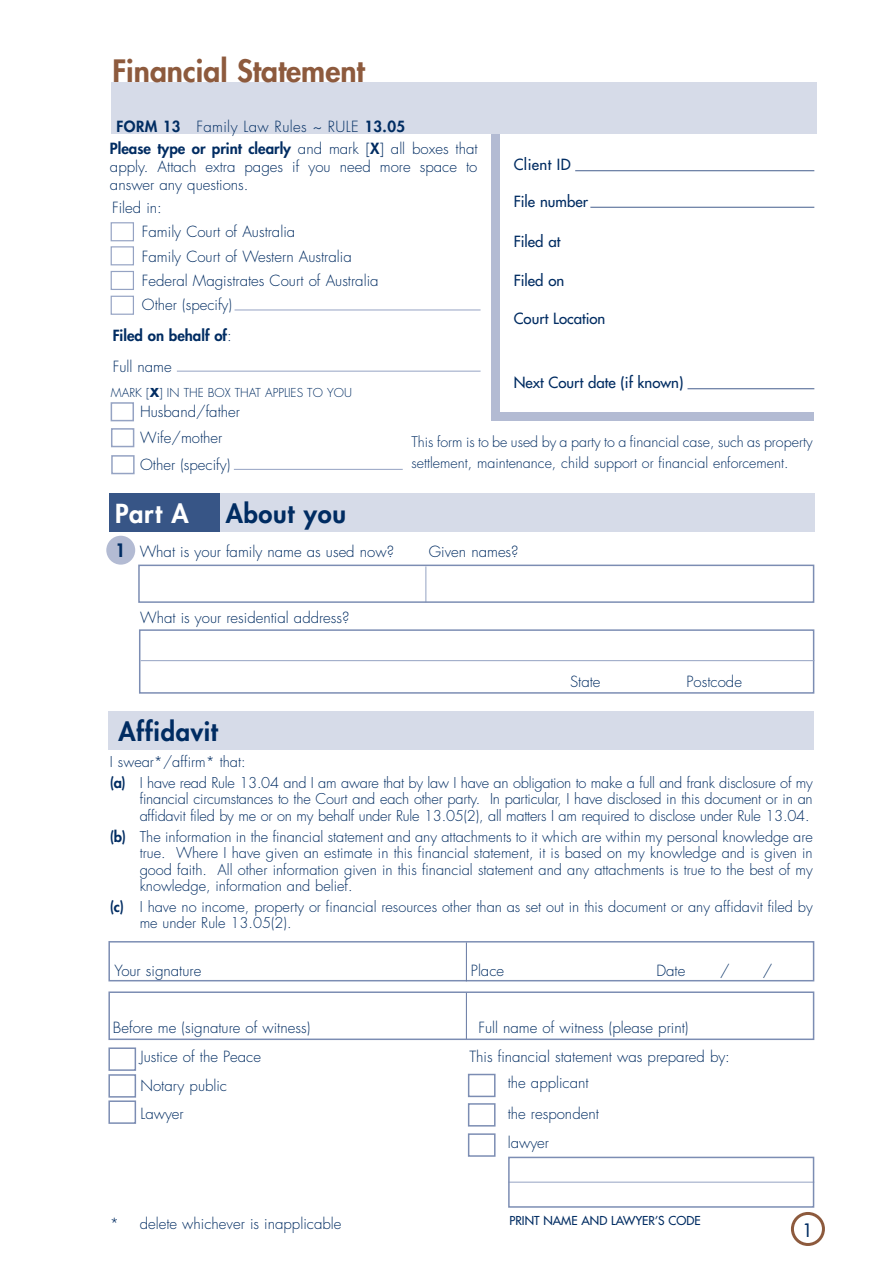
<style>
.page{position:relative;width:893px;height:1263px;background:#fff}
.page>*{position:absolute;margin:0;border:0;box-sizing:border-box;transform-origin:0 0}
.t1{font:800 30px "Futura";color:#8d5a3d}
.t2{font:800 25.5px "Futura";letter-spacing:.025em;color:#002c62}
.t3{font:800 25.5px "Futura";color:#fff}
.t4{font:18px "Futura";color:#002c62}
.t5{font:300 15px/24.5px "Futura";color:#002c62}
.t6{font:15px "Futura";color:#002c62}
.t7{font:300 15px "Futura";letter-spacing:.025em;color:#002c62}
.t8{font:800 15px/30.8px "Futura";color:#002c62}
.t9{font:15px "Futura";letter-spacing:.025em;color:#002c62}
.t10{font:300 14.55px/16.5px "Futura";letter-spacing:-.015em;color:#002c62}
.t11{font:300 14.25px/21px "Futura";color:#002c62}
.t12{font:300 12px "Futura";color:#002c62}
.t13{font:12px "Futura";color:#002c62}
.s1{font-weight:800}
.s2{font-weight:300}
.s3{font-weight:700}
.s4{font-weight:800;font-size:18px}
</style>
<div class="page">
<div style="left:791px;top:1212px;width:34px;height:34px;border:3px solid #8d5a3d;border-radius:50%"></div>
<div style="left:491px;top:115px;width:9px;height:305px;background:#b3bbd3"></div>
<hr style="left:575px;top:170px;width:239px;height:1px;background:#4e6693">
<div style="left:491px;top:412px;width:323px;height:8px;background:#b3bbd3"></div>
<hr style="left:590px;top:207px;width:224px;height:1px;background:#4e6693">
<hr style="left:687px;top:388px;width:127px;height:1px;background:#4e6693">
<div style="left:111px;top:82px;width:706px;height:51px;background:#d6dbe8"></div>
<div style="left:216px;top:493px;width:598px;height:38px;background:#d6dbe8"></div>
<div style="left:109px;top:493px;width:111px;height:38px;background:#375586"></div>
<div style="left:111px;top:222px;width:23px;height:19px;border:1px solid #95a3c3"></div>
<div style="left:111px;top:246px;width:23px;height:19px;border:1px solid #95a3c3"></div>
<div style="left:111px;top:271px;width:23px;height:19px;border:1px solid #95a3c3"></div>
<div style="left:111px;top:296px;width:23px;height:19px;border:1px solid #95a3c3"></div>
<hr style="left:235px;top:310px;width:246px;height:1px;background:#95a3c3">
<hr style="left:425px;top:566px;width:1px;height:36px;background:#95a3c3">
<div style="left:106px;top:536px;width:29px;height:29px;background:#b3bbd3;border-radius:50%"></div>
<div style="left:138px;top:565px;width:676px;height:38px;border:2px solid #7c8db3"></div>
<div style="left:108px;top:712px;width:706px;height:38px;background:#d6dbe8"></div>
<div style="left:108px;top:941px;width:706px;height:40px;border:2px solid #7c8db3"></div>
<hr style="left:466px;top:992px;width:1px;height:47px;background:#6578a2">
<div style="left:468px;top:1074px;width:28px;height:23px;border:2px solid #7c8db3"></div>
<div style="left:468px;top:1133px;width:28px;height:24px;border:2px solid #7c8db3"></div>
<div style="left:468px;top:1103px;width:28px;height:23px;border:2px solid #7c8db3"></div>
<div style="left:108px;top:991px;width:706px;height:49px;border:2px solid #7c8db3"></div>
<div style="left:108px;top:1047px;width:28px;height:24px;border:2px solid #7c8db3"></div>
<div style="left:108px;top:1074px;width:28px;height:23px;border:2px solid #7c8db3"></div>
<div style="left:108px;top:1100px;width:28px;height:24px;border:2px solid #7c8db3"></div>
<hr style="left:508px;top:1182px;width:306px;height:1px;background:#95a3c3">
<div style="left:508px;top:1157px;width:306px;height:51px;border:2px solid #7c8db3"></div>
<div style="left:111px;top:455px;width:24px;height:19px;border:2px solid #95a3c3"></div>
<hr style="left:177px;top:371px;width:304px;height:1px;background:#95a3c3">
<div style="left:111px;top:402px;width:23px;height:19px;border:2px solid #95a3c3"></div>
<div style="left:111px;top:428px;width:23px;height:19px;border:2px solid #95a3c3"></div>
<hr style="left:466px;top:942px;width:1px;height:39px;background:#6578a2">
<div style="left:139px;top:629px;width:675px;height:65px;border:2px solid #7c8db3"></div>
<hr style="left:141px;top:660px;width:673px;height:1px;background:#95a3c3">
<hr style="left:234px;top:469px;width:169px;height:1px;background:#95a3c3">
<h1 class="t1" style="left:112px;top:51px;width:254px">Financial Statement</h1>
<p class="t7" style="left:117px;top:117px;width:290px"><span class="s1">FORM 13</span> Family Law Rules ~ RULE <span class="s1">13.05</span></p>
<p class="t5" style="left:110px;top:139px;width:369px;line-height:18px;text-align:justify"><span class="s1">Please type or print clearly</span> and mark [<span class="s1">X</span>] all boxes that apply. Attach extra pages if you need more space to answer any questions.</p>
<p class="t5" style="left:142px;top:195px;width:238px;text-indent:-30px">Filed in:<br>Family Court of Australia<br>Family Court of Western Australia<br>Federal Magistrates Court of Australia<br>Other (specify)</p>
<p class="t9" style="left:514px;top:155px;width:59px">Client ID</p>
<p class="t6" style="left:514px;top:191px;width:76px">File number</p>
<p class="t6" style="left:514px;top:232px;width:48px">Filed at</p>
<p class="t6" style="left:514px;top:270px;width:52px">Filed on</p>
<p class="t6" style="left:514px;top:308px;width:93px">Court Location</p>
<p class="t8" style="left:113px;top:320px;width:121px">Filed on behalf of<span class="s2">:<br>Full name</span></p>
<p class="t12" style="left:111px;top:384px;width:242px">MARK [<span class="s3">X</span>] IN THE BOX THAT APPLIES TO YOU</p>
<p class="t5" style="left:140px;top:398px;width:101px;line-height:26.5px">Husband/father<br>Wife/mother<br>Other (specify)</p>
<h2 class="t3" style="left:115px;top:496px;width:75px">Part A</h2>
<h2 class="t2" style="left:226px;top:496px;width:122px">About you</h2>
<p class="t6" style="left:514px;top:373px;width:171px">Next Court date (if known)</p>
<p class="t11" style="left:412px;top:432px;width:403px">This form is to be used by a party to a financial case, such as property settlement, maintenance, child support or financial enforcement.</p>
<p class="t5" style="left:115px;top:539px;width:280px"><span class="s4">1</span> What is your family name as used now?</p>
<p class="t5" style="left:429px;top:539px;width:91px">Given names?</p>
<p class="t5" style="left:140px;top:606px;width:211px">What is your residential address?</p>
<h2 class="t2" style="left:118px;top:715px;width:101px">Affidavit</h2>
<p class="t5" style="left:570px;top:669px;width:32px">State</p>
<p class="t5" style="left:687px;top:669px;width:57px">Postcode</p>
<p class="t10" style="left:110px;top:752px;width:704px;line-height:20.7px">I swear*/affirm* that:<br><span class="s1">(a)</span> I have read Rule 13.04 and I am aware that by law I have an obligation to make a full and frank disclosure of my</p>
<p class="t10" style="left:140px;top:791px;width:674px">financial circumstances to the Court and each other party. In particular, I have disclosed in this document or in an affidavit filed by me or on my behalf under Rule 13.05(2), all matters I am required to disclose under Rule 13.04.</p>
<p class="t10" style="left:140px;top:828px;width:675px;text-align:justify;text-indent:-30px"><span class="s1">(b)</span> The information in the financial statement and any attachments to it which are within my personal knowledge are true. Where I have given an estimate in this financial statement, it is based on my knowledge and is given in good faith. All other information given in this financial statement and any attachments is true to the best of my knowledge, information and belief.</p>
<p class="t10" style="left:140px;top:898px;width:675px;text-indent:-30px"><span class="s1">(c)</span> I have no income, property or financial resources other than as set out in this document or any affidavit filed by me under Rule 13.05(2).</p>
<p class="t5" style="left:471px;top:958px;width:35px">Place</p>
<p class="t5" style="left:114px;top:958px;width:88px">Your signature</p>
<p class="t5" style="left:656px;top:958px;width:30px">Date</p>
<p class="t5" style="left:720px;top:958px;width:11px">/</p>
<p class="t5" style="left:763px;top:958px;width:11px">/</p>
<p class="t5" style="left:113px;top:1016px;width:199px">Before me (signature of witness)</p>
<p class="t5" style="left:140px;top:1042px;width:122px;line-height:28.7px">Justice of the Peace<br>Notary public<br>Lawyer</p>
<p class="t5" style="left:478px;top:1016px;width:212px">Full name of witness (please print)</p>
<p class="t5" style="left:469px;top:1045px;width:262px">This financial statement was prepared by:</p>
<p class="t5" style="left:508px;top:1068px;width:93px;line-height:30px">the applicant the respondent lawyer</p>
<p class="t5" style="left:110px;top:1211px;width:233px">* delete whichever is inapplicable</p>
<p class="t13" style="left:509px;top:1213px;width:193px">PRINT NAME AND LAWYER’S CODE</p>
<p class="t4" style="left:802px;top:1218px;width:12px">1</p>
</div>
